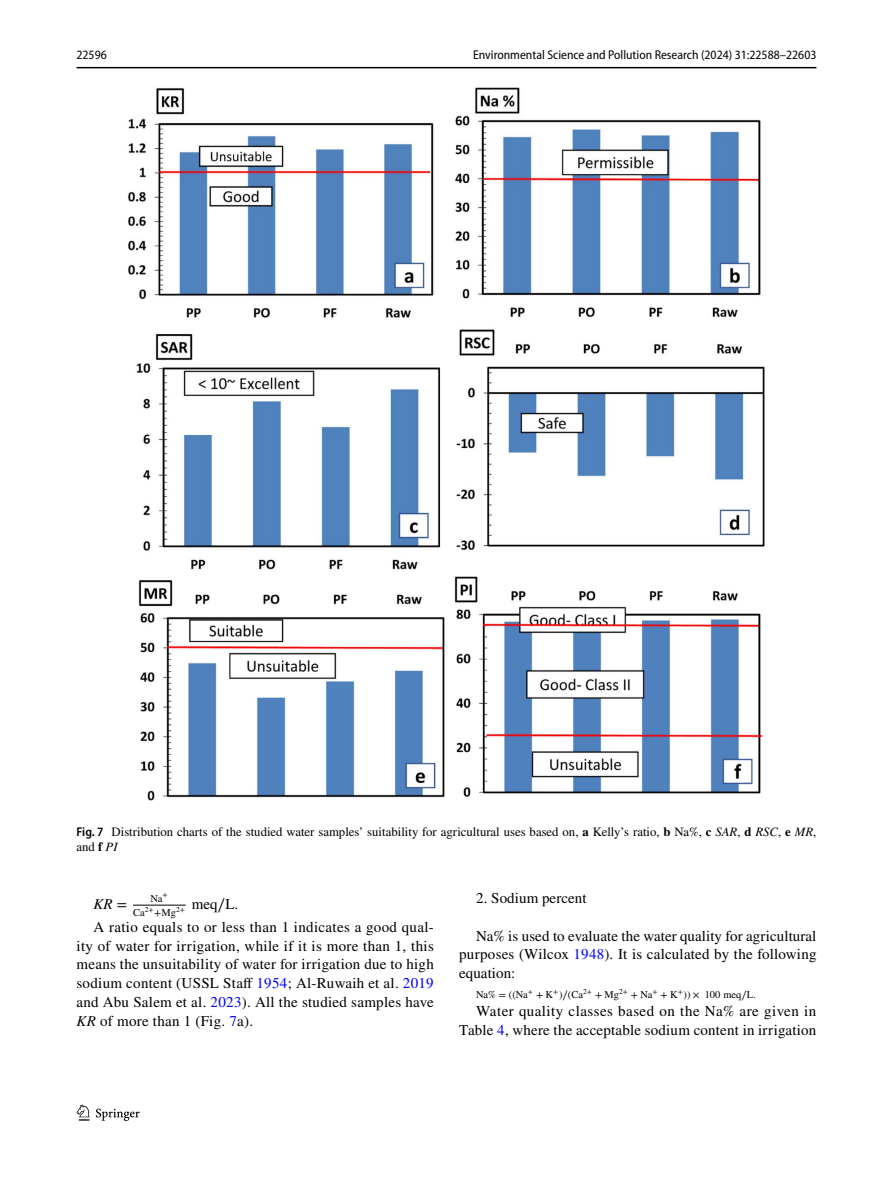
<style>
.page{position:relative;width:893px;height:1187px;background:#fff}
.page>*{position:absolute;margin:0;border:0;box-sizing:border-box;transform-origin:0 0}
.t1{font:15px/18.8px "STIX";letter-spacing:.015em;color:#000;text-align:justify}
.t2{font:15px "STIX General Regular 4";color:#000}
.t3{font:12.75px/15px "STIX";color:#000}
.t4{font:semi-condensed 12.75px "Myriad Pro";color:#000}
.t5{font:10.5px "STIX General Regular 5";color:#000}
.t6{font:10.5px "STIX General Regular 4";color:#000}
.s1{font-family:"Myriad Pro";font-weight:600;font-stretch:semi-condensed}
.s2{font-weight:700}
.s3{font-style:italic}
.s4{color:#00f}
.s5{font-family:"STIX General";font-style:italic}
.s6{font-family:"STIX Math Regular 4"}
.s7{font-family:"STIX Math Regular 5"}
</style>
<div class="page">
<hr style="left:77px;top:67px;width:739px;height:1px;background:#000">
<svg style="left:77px;top:1104px;width:12px;height:16px"></svg>
<svg style="left:96px;top:1108px;width:44px;height:12px"></svg>
<hr style="left:133px;top:904px;width:53px;height:1px;background:#000">
<img style="left:128px;top:87px;width:637px;height:714px">
<p class="t4" style="left:77px;top:48px;width:32px">22596</p>
<p class="t4" style="left:473px;top:48px;width:345px">Environmental Science and Pollution Research (2024) 31:22588–22603</p>
<p class="t3" style="left:77px;top:825px;width:741px"><span class="s1">Fig. 7</span> Distribution charts of the studied water samples’ suitability for agricultural uses based on, <span class="s2">a</span> Kelly’s ratio, <span class="s2">b</span> Na%, <span class="s2">c</span> <span class="s3">SAR</span>, <span class="s2">d</span> <span class="s3">RSC</span>, <span class="s2">e</span> <span class="s3">MR</span>, and <span class="s2">f</span> <span class="s3">PI</span></p>
<p class="t6" style="left:150px;top:894px;width:19px">Na<sup>+</sup></p>
<p class="t1" style="left:77px;top:918px;width:359px;text-indent:17px">A ratio equals to or less than 1 indicates a good qual&shy;ity of water for irrigation, while if it is more than 1, this means the unsuitability of water for irrigation due to high sodium content (USSL Staff <span class="s4">1954</span>; Al-Ruwaih et al. <span class="s4">2019 </span>and Abu Salem et al. <span class="s4">2023</span>). All the studied samples have <span class="s3">KR</span> of more than 1 (Fig. <span class="s4">7</span>a).</p>
<p class="t2" style="left:93px;top:898px;width:146px"><span class="s5">KR</span> <span class="s6">=</span> <sub>Ca</sub><sub>2</sub><sub>+</sub><sub>+</sub><sub>Mg</sub><sub>2</sub><sub>+</sub> meq<span class="s6">∕</span>L.</p>
<p class="t1" style="left:476px;top:889px;width:112px">2. Sodium percent</p>
<p class="t1" style="left:459px;top:927px;width:359px;text-indent:17px">Na% is used to evaluate the water quality for agricultural purposes (Wilcox <span class="s4">1948</span>). It is calculated by the following equation:</p>
<p class="t5" style="left:476px;top:990px;width:281px"><span class="s7">Na% = ((</span>Na<sup>+</sup> <span class="s7">+</span> K<sup>+</sup><span class="s7">)∕(</span>Ca<sup>2</sup><sup>+</sup> <span class="s7">+</span> Mg<sup>2</sup><sup>+</sup> <span class="s7">+</span> Na<sup>+</sup> <span class="s7">+</span> K<sup>+</sup><span class="s7">)) ×</span> 100 meq<span class="s7">∕</span>L.</p>
<p class="t1" style="left:459px;top:1002px;width:359px;text-align:right">Water quality classes based on the Na% are given in<br>Table <span class="s4">4</span>, where the acceptable sodium content in irrigation</p>
</div>
